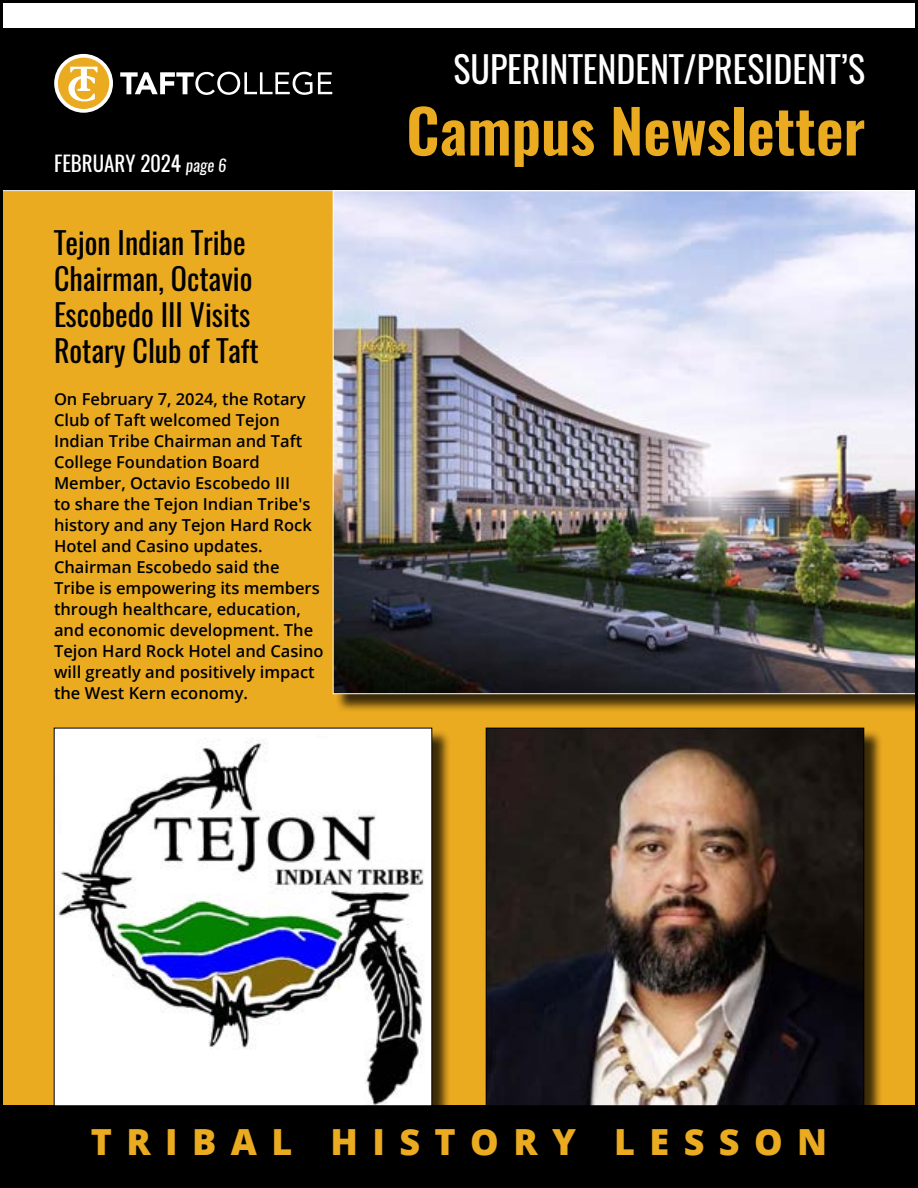
<style>
.page{position:relative;width:918px;height:1188px;background:#fff}
.page>*{position:absolute;margin:0;border:0;box-sizing:border-box;transform-origin:0 0}
.t1{font:600 60px "Oswald";color:#ebab21}
.t2{font:36px "Oswald";color:#fff}
.t3{font:800 36px "Open Sans";letter-spacing:.4em;color:#ebab21}
.t4{font:30px/36px "Oswald";color:#000}
.t5{font:21px "Oswald";color:#fff}
.t6{font:600 16.5px/21px "Open Sans";color:#000}
.s1{font-style:italic;font-size:16.5px}
</style>
<div class="page">
<div style="left:0;top:184px;width:918px;height:1004px;background:#ebab21"></div>
<div style="left:0;top:1106px;width:918px;height:82px;background:#000"></div>
<div style="left:0;top:28px;width:918px;height:162px;background:#000"></div>
<svg style="left:120px;top:72px;width:192px;height:23px"></svg>
<svg style="left:318px;top:72px;width:14px;height:22px"></svg>
<svg style="left:54px;top:54px;width:59px;height:59px"></svg>
<div style="left:336px;top:193px;width:582px;height:519px;background:#000;opacity:.75"></div>
<img style="left:333px;top:191px;width:581px;height:503px">
<hr style="left:0;top:190px;width:918px;height:1px;background:#fff">
<div style="left:489px;top:730px;width:394px;height:395px;background:#000;opacity:.75"></div>
<img style="left:488px;top:730px;width:374px;height:374px">
<div style="left:486px;top:728px;width:378px;height:378px;border:1px solid #000"></div>
<div style="left:57px;top:730px;width:394px;height:395px;background:#000;opacity:.75"></div>
<img style="left:56px;top:730px;width:374px;height:374px">
<p class="t5" style="left:54px;top:149px;width:174px">FEBRUARY 2024 <span class="s1">page 6</span></p>
<h3 class="t4" style="left:54px;top:225px;width:206px">Tejon Indian Tribe<br>Chairman, Octavio<br>Escobedo III Visits<br>Rotary Club of Taft</h3>
<p class="t6" style="left:54px;top:388px;width:271px">On February 7, 2024, the Rotary<br>Club of Taft welcomed Tejon<br>Indian Tribe Chairman and Taft<br>College Foundation Board<br>Member, Octavio Escobedo III<br>to share the Tejon Indian Tribe's history and any Tejon Hard Rock<br>Hotel and Casino updates.<br>Chairman Escobedo said the<br>Tribe is empowering its members through healthcare, education, and economic development. The<br>Tejon Hard Rock Hotel and Casino will greatly and positively impact the West Kern economy.</p>
<h2 class="t2" style="left:453px;top:44px;width:413px">SUPERINTENDENT/PRESIDENT’S</h2>
<h1 class="t1" style="left:406px;top:89px;width:460px">Campus Newsletter</h1>
<h2 class="t3" style="left:91px;top:1115px;width:738px">TRIBAL HISTORY LESSON</h2>
</div>
